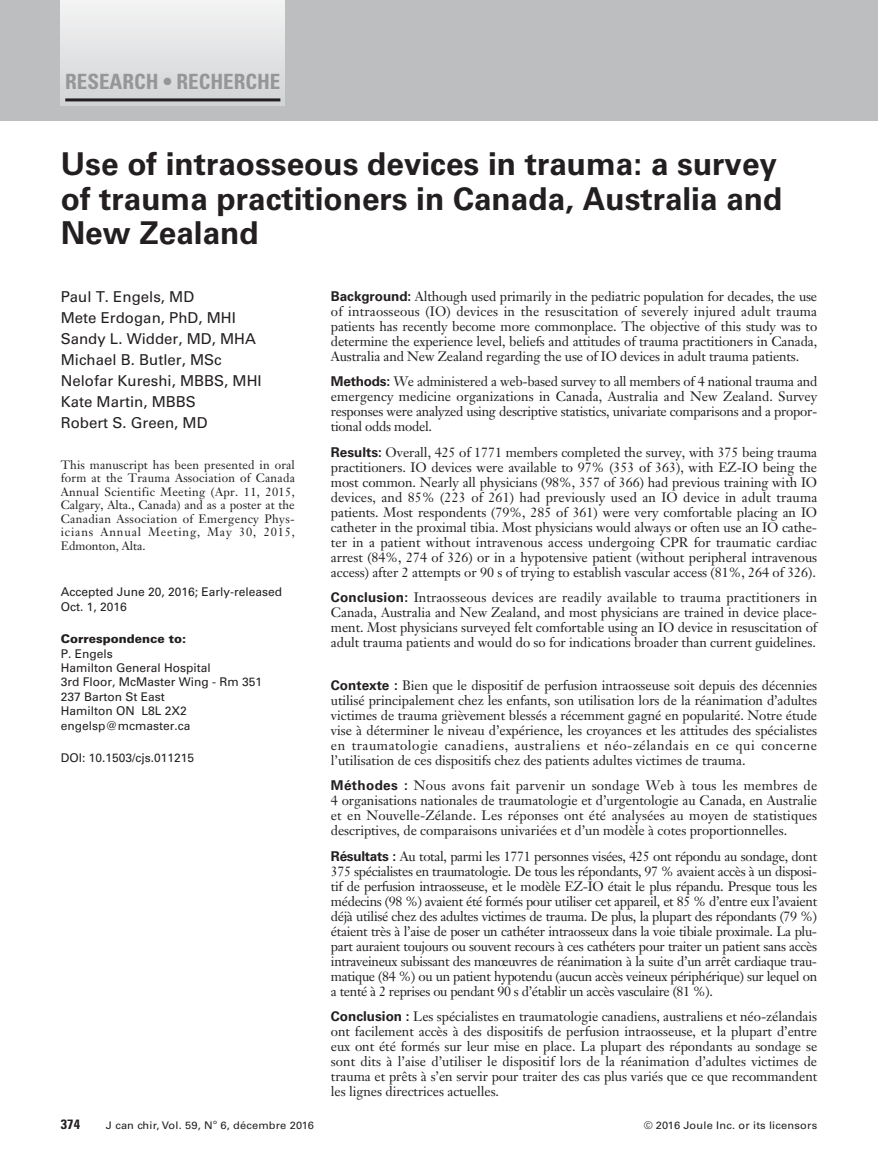
<style>
.page{position:relative;width:878px;height:1175px;background:#fff}
.page>*{position:absolute;margin:0;border:0;box-sizing:border-box;transform-origin:0 0}
.t1{font:700 31.5px/34.5px "Univers LT Std";color:#231f20}
.t2{font:700 condensed 21px "Univers LT Std";color:#949698}
.t3{font:15px/21px "Univers LT Std";color:#231f20}
.t4{font:13.5px/15px "Janson Text LT Std";letter-spacing:-.005em;color:#231f20;text-align:justify}
.t5{font:700 condensed 13.5px "Univers LT Std";color:#231f20;scale:1.05 1}
.t6{font:12px/13.5px "Janson Text LT Std";letter-spacing:.065em;color:#231f20;text-align:justify}
.t7{font:12px/14.4px "Univers LT Std";color:#231f20}
.t8{font:900 12px "Univers LT Std";color:#231f20}
.t9{font:10.5px "Univers LT Std";letter-spacing:.015em;color:#231f20;scale:1.05 1}
.t10{font:6.3px "Univers LT Std";color:#231f20;scale:1.05 1}
.s1{font-family:"Univers LT Std";font-weight:700}
</style>
<div class="page">
<div style="left:0;top:0;width:877px;height:120px;background:#bcbec0"></div>
<div style="left:61px;top:0;width:224px;height:106px;background:linear-gradient(to bottom,#f3f4f4,#d2d3d5)"></div>
<hr style="left:65px;top:98px;width:215px;height:3px;background:#231f20">
<h2 class="t2" style="left:65px;top:69px;width:216px">RESEARCH • RECHERCHE</h2>
<h1 class="t1" style="left:61px;top:147px;width:723px">Use of intraosseous devices in trauma: a survey of trauma practitioners in Canada, Australia and<br>New Zealand</h1>
<p class="t3" style="left:61px;top:286px;width:202px">Paul T. Engels, MD<br>Mete Erdogan, PhD, MHI<br>Sandy L. Widder, MD, MHA<br>Michael B. Butler, MSc<br>Nelofar Kureshi, MBBS, MHI<br>Kate Martin, MBBS<br>Robert S. Green, MD</p>
<p class="t6" style="left:61px;top:457px;width:236px">This manuscript has been presented in oral form at the Trauma Association of Canada Annual Scientific Meeting (Apr. 11, 2015, Calgary, Alta., Canada) and as a poster at the Canadian Association of Emergency Phys&shy;icians Annual Meeting, May 30, 2015, Edmonton, Alta.</p>
<p class="t7" style="left:61px;top:585px;width:223px">Accepted June 20, 2016; Early-released<br>Oct. 1, 2016</p>
<p class="t8" style="left:61px;top:631px;width:127px">Correspondence to:</p>
<p class="t7" style="left:61px;top:646px;width:203px">P. Engels<br>Hamilton General Hospital<br>3rd Floor, McMaster Wing - Rm 351<br>237 Barton St East<br>Hamilton ON L8L 2X2 engelsp@mcmaster.ca</p>
<p class="t7" style="left:61px;top:750px;width:135px">DOI: 10.1503/cjs.011215</p>
<p class="t4" style="left:331px;top:289px;width:488px"><span class="s1">Background:</span> Although used primarily in the pediatric population for decades, the use of intraosseous (IO) devices in the resuscitation of severely injured adult trauma patients has recently become more commonplace. The objective of this study was to determine the experience level, beliefs and attitudes of trauma practitioners in Canada, Australia and New Zealand regarding the use of IO devices in adult trauma patients.</p>
<p class="t4" style="left:331px;top:374px;width:488px"><span class="s1">Methods:</span> We administered a web-based survey to all members of 4 national trauma and emergency medicine organizations in Canada, Australia and New Zealand. Survey responses were analyzed using descriptive statistics, univariate comparisons and a propor&shy;tional odds model.</p>
<p class="t4" style="left:331px;top:444px;width:488px"><span class="s1">Results:</span> Overall, 425 of 1771 members completed the survey, with 375 being trauma practitioners. IO devices were available to 97% (353 of 363), with EZ-IO being the most common. Nearly all physicians (98%, 357 of 366) had previous training with IO devices, and 85% (223 of 261) had previously used an IO device in adult trauma patients. Most respondents (79%, 285 of 361) were very comfortable placing an IO catheter in the proximal tibia. Most physicians would always or often use an IO cathe&shy;ter in a patient without intravenous access undergoing CPR for traumatic cardiac arrest (84%, 274 of 326) or in a hypotensive patient (without peripheral intravenous access) after 2 attempts or 90 s of trying to establish vascular access (81%, 264 of 326).</p>
<p class="t4" style="left:331px;top:589px;width:488px"><span class="s1">Conclusion:</span> Intraosseous devices are readily available to trauma practitioners in Canada, Australia and New Zealand, and most physicians are trained in device place&shy;ment. Most physicians surveyed felt comfortable using an IO device in resuscitation of adult trauma patients and would do so for indications broader than current guidelines.</p>
<p class="t4" style="left:331px;top:678px;width:488px"><span class="s1">Contexte :</span> Bien que le dispositif de perfusion intraosseuse soit depuis des décennies utilisé principalement chez les enfants, son utilisation lors de la réanimation d’adultes victimes de trauma grièvement blessés a récemment gagné en popularité. Notre étude vise à déterminer le niveau d’expérience, les croyances et les attitudes des spécialistes en traumatologie canadiens, australiens et néo-zélandais en ce qui concerne l’utilisation de ces dispositifs chez des patients adultes victimes de trauma.</p>
<p class="t4" style="left:331px;top:778px;width:488px"><span class="s1">Méthodes :</span> Nous avons fait parvenir un sondage Web à tous les membres de 4 organisations nationales de traumatologie et d’urgentologie au Canada, en Australie et en Nouvelle-Zélande. Les réponses ont été analysées au moyen de statistiques descriptives, de comparaisons univariées et d’un modèle à cotes proportionnelles.</p>
<p class="t4" style="left:331px;top:848px;width:488px"><span class="s1">Résultats :</span> Au total, parmi les 1771 personnes visées, 425 ont répondu au sondage, dont 375 spécialistes en traumatologie. De tous les répondants, 97 % avaient accès à un disposi&shy;tif de perfusion intraosseuse, et le modèle EZ-IO était le plus répandu. Presque tous les médecins (98 %) avaient été formés pour utiliser cet appareil, et 85 % d’entre eux l’avaient déjà utilisé chez des adultes victimes de trauma. De plus, la plupart des répondants (79 %) étaient très à l’aise de poser un cathéter intraosseux dans la voie tibiale proximale. La plu&shy;part auraient toujours ou souvent recours à ces cathéters pour traiter un patient sans accès intraveineux subissant des manœuvres de réanimation à la suite d’un arrêt cardiaque trau&shy;matique (84 %) ou un patient hypotendu (aucun accès veineux périphérique) sur lequel on a tenté à 2 reprises ou pendant 90 s d’établir un accès vasculaire (81 %).</p>
<p class="t4" style="left:331px;top:1008px;width:488px"><span class="s1">Conclusion :</span> Les spécialistes en traumatologie canadiens, australiens et néo-zélandais ont facilement accès à des dispositifs de perfusion intraosseuse, et la plupart d’entre eux ont été formés sur leur mise en place. La plupart des répondants au sondage se sont dits à l’aise d’utiliser le dispositif lors de la réanimation d’adultes victimes de trauma et prêts à s’en servir pour traiter des cas plus variés que ce que recommandent les lignes directrices actuelles.</p>
<p class="t5" style="left:61px;top:1116px;width:20px">374</p>
<p class="t9" style="left:106px;top:1119px;width:103px">J can chir, Vol. 59, N</p>
<p class="t10" style="left:213px;top:1117px;width:5px">o</p>
<p class="t9" style="left:220px;top:1119px;width:91px">6, décembre 2016</p>
<p class="t9" style="left:643px;top:1119px;width:167px">© 2016 Joule Inc. or its licensors</p>
</div>
